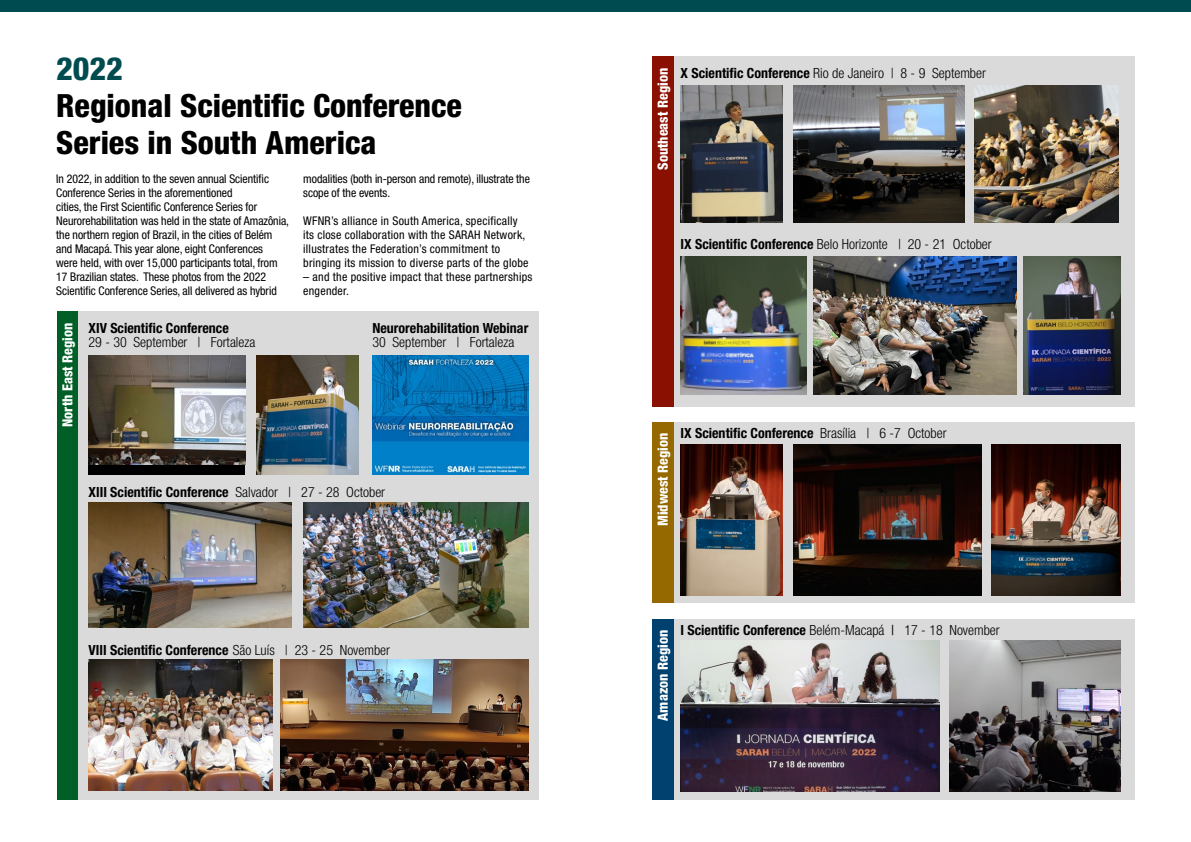
<style>
.page{position:relative;width:1191px;height:842px;background:#fff}
.page>*{position:absolute;margin:0;border:0;box-sizing:border-box;transform-origin:0 0}
.t1{font:800 condensed 32px/37px "Helvetica Neue LT Std";color:#000}
.t2{font:800 condensed 32px "Helvetica Neue LT Std";color:#004b4f}
.t3{font:300 condensed 14px "Helvetica Neue LT Std";color:#000}
.t4{font:700 condensed 14px "Helvetica Neue LT Std";color:#000}
.t5{font:800 condensed 14px "Helvetica Neue LT Std";color:#fff}
.t6{font:condensed 12px/14px "Helvetica Neue LT Std";letter-spacing:-.01em;color:#000}
.t7{font:condensed 12px/14px "Helvetica Neue LT Std";letter-spacing:.02em;color:#000}
.s1{font-weight:300}
.s2{font-weight:700}
.s3{font-weight:400}
</style>
<div class="page">
<div style="left:652px;top:422px;width:22px;height:181px;background:#956800"></div>
<div style="left:674px;top:422px;width:460px;height:181px;background:#dadada"></div>
<img style="left:680px;top:444px;width:102px;height:152px">
<img style="left:991px;top:444px;width:129px;height:152px">
<img style="left:793px;top:444px;width:188px;height:152px">
<div style="left:57px;top:311px;width:22px;height:488px;background:#005f27"></div>
<div style="left:79px;top:311px;width:460px;height:488px;background:#dadada"></div>
<div style="left:652px;top:57px;width:22px;height:350px;background:#8a1002"></div>
<div style="left:674px;top:57px;width:460px;height:350px;background:#dadada"></div>
<div style="left:0;top:0;width:1191px;height:11px;background:#004b4f"></div>
<img style="left:680px;top:85px;width:102px;height:138px">
<img style="left:974px;top:85px;width:144px;height:138px">
<img style="left:1023px;top:257px;width:97px;height:137px">
<img style="left:256px;top:356px;width:102px;height:119px">
<img style="left:89px;top:502px;width:203px;height:126px">
<img style="left:303px;top:502px;width:225px;height:126px">
<img style="left:793px;top:85px;width:171px;height:138px">
<img style="left:813px;top:257px;width:203px;height:137px">
<div style="left:89px;top:356px;width:156px;height:119px;background:#000"></div>
<img style="left:89px;top:356px;width:156px;height:108px">
<img style="left:89px;top:660px;width:183px;height:131px">
<img style="left:680px;top:257px;width:127px;height:137px">
<div style="left:652px;top:619px;width:22px;height:180px;background:#004170"></div>
<div style="left:674px;top:619px;width:460px;height:180px;background:#dadada"></div>
<img style="left:680px;top:640px;width:259px;height:152px">
<img style="left:950px;top:640px;width:170px;height:152px">
<img style="left:372px;top:356px;width:156px;height:119px">
<img style="left:281px;top:660px;width:247px;height:131px">
<h1 class="t2" style="left:56px;top:48px;width:68px">2022</h1>
<h1 class="t1" style="left:56px;top:86px;width:407px">Regional Scientific Conference<br>Series in South America</h1>
<p class="t6" style="left:56px;top:171px;width:235px">In 2022, in addition to the seven annual Scientific Conference Series in the aforementioned<br>cities, the First Scientific Conference Series for Neurorehabilitation was held in the state of Amazônia, the northern region of Brazil, in the cities of Belém and Macapá. This year alone, eight Conferences<br>were held, with over 15,000 participants total, from 17 Brazilian states. These photos from the 2022<br>Scientific Conference Series, all delivered as hybrid</p>
<p class="t5" style="left:59px;top:427px;width:106px;rotate:-90deg">North East Region</p>
<p class="t4" style="left:89px;top:319px;width:142px">XIV Scientific Conference</p>
<p class="t3" style="left:89px;top:334px;width:168px">29 - 30 September | Fortaleza</p>
<p class="t6" style="left:303px;top:171px;width:228px">modalities (both in-person and remote), illustrate the scope of the events.</p>
<p class="t7" style="left:303px;top:213px;width:227px">WFNR’s alliance in South America, specifically its close collaboration with the SARAH Network, illustrates the Federation’s commitment to bringing its mission to diverse parts of the globe</p>
<p class="t7" style="left:303px;top:269px;width:231px">– and the positive impact that these partnerships engender.</p>
<p class="t4" style="left:372px;top:319px;width:157px">Neurorehabilitation Webinar</p>
<p class="t3" style="left:372px;top:334px;width:143px">30 September | Fortaleza</p>
<p class="t4" style="left:89px;top:484px;width:298px">XIII Scientific Conference <span class="s1">Salvador | 27 - 28 October</span></p>
<p class="t4" style="left:89px;top:642px;width:303px">VIII Scientific Conference <span class="s1">São Luís | 23 - 25 November</span></p>
<p class="t5" style="left:654px;top:170px;width:103px;rotate:-90deg">Southeast Region</p>
<p class="t3" style="left:680px;top:65px;width:307px"><span class="s2">X Scientific Conference</span> Rio de Janeiro | 8 - 9 September</p>
<p class="t3" style="left:680px;top:236px;width:313px"><span class="s2">IX Scientific Conference</span> Belo Horizonte | 20 - 21 October</p>
<p class="t5" style="left:654px;top:526px;width:95px;rotate:-90deg">Midwest Region</p>
<p class="t4" style="left:680px;top:424px;width:267px">IX Scientific Conference <span class="s1">Brasília | 6 -7 October</span></p>
<p class="t5" style="left:654px;top:721px;width:92px;rotate:-90deg">Amazon Region</p>
<p class="t3" style="left:680px;top:622px;width:321px"><span class="s2">I Scientific Conference</span> Belém-Macapá <span class="s3">|</span> 17 - 18 November</p>
</div>
